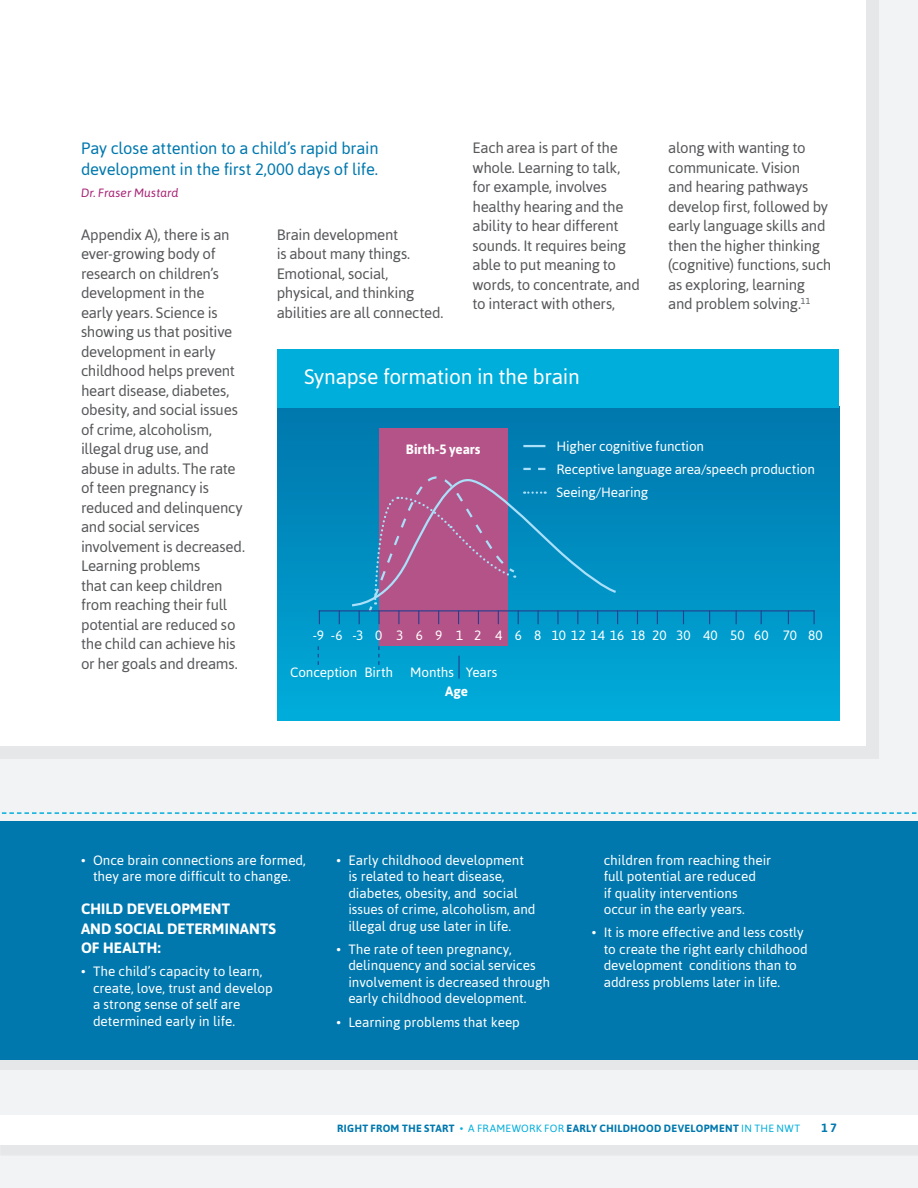
<style>
.page{position:relative;width:918px;height:1188px;background:#f2f3f4}
.page>*{position:absolute;margin:0;border:0;box-sizing:border-box;transform-origin:0 0}
.t1{font:21px "Asap";letter-spacing:-.015em;color:#fff}
.t2{font:16.5px/21px "Asap";letter-spacing:-.01em;color:#0078ae}
.t3{font:15px/19.5px "Asap";letter-spacing:-.02em;color:#57585a}
.t4{font:700 15px/19.5px "Asap";letter-spacing:.005em;color:#fff}
.t5{font:13.5px/16.5px "Asap";color:#fff}
.t6{font:700 13.5px "Asap";letter-spacing:-.005em;color:#fff}
.t7{font:italic 12px "Asap";letter-spacing:.005em;color:#a82375}
.t8{font:700 12px "Asap";color:#0078ae}
.t9{font:700 10.5px "Asap";letter-spacing:.03em;color:#0078ae}
.s1{font-weight:400;color:#00aedc}
</style>
<div class="page">
<div style="left:0;top:1125px;width:918px;height:30px;background:#e6e7e9"></div>
<div style="left:0;top:1115px;width:918px;height:30px;background:#fff"></div>
<div style="left:0;top:0;width:879px;height:759px;background:#e6e7e9"></div>
<div style="left:0;top:0;width:866px;height:745px;background:#fff"></div>
<div style="left:277px;top:406px;width:562px;height:314px;background:linear-gradient(to bottom,#0075ac,#00abd9)"></div>
<div style="left:0;top:832px;width:918px;height:238px;background:#e6e7e9"></div>
<div style="left:0;top:821px;width:918px;height:239px;background:#0078ae"></div>
<svg style="left:1px;top:812px;width:916px;height:2px"></svg>
<div style="left:379px;top:428px;width:129px;height:218px;background:#b45388"></div>
<svg style="left:319px;top:611px;width:1px;height:13px"></svg>
<svg style="left:339px;top:611px;width:1px;height:13px"></svg>
<svg style="left:657px;top:611px;width:1px;height:13px"></svg>
<svg style="left:637px;top:611px;width:1px;height:13px"></svg>
<svg style="left:683px;top:611px;width:1px;height:13px"></svg>
<svg style="left:709px;top:611px;width:1px;height:13px"></svg>
<svg style="left:736px;top:611px;width:1px;height:13px"></svg>
<svg style="left:761px;top:611px;width:1px;height:13px"></svg>
<svg style="left:788px;top:611px;width:1px;height:13px"></svg>
<svg style="left:814px;top:611px;width:1px;height:13px"></svg>
<hr style="left:319px;top:610px;width:496px;height:1px;background:#253f8e">
<svg style="left:318px;top:646px;width:1px;height:19px"></svg>
<svg style="left:378px;top:646px;width:1px;height:19px"></svg>
<hr style="left:458px;top:656px;width:2px;height:23px;background:#253f8e">
<div style="left:277px;top:350px;width:562px;height:58px;background:#00aedc"></div>
<hr style="left:523px;top:445px;width:22px;height:2px;background:#aae0f9">
<svg style="left:350px;top:464px;width:268px;height:160px"></svg>
<p class="t3" style="left:472px;top:138px;width:169px">Each area is part of the whole. Learning to talk, for example, involves healthy hearing and the ability to hear different sounds. It requires being able to put meaning to words, to concentrate, and to interact with others,</p>
<p class="t3" style="left:668px;top:138px;width:165px">along with wanting to communicate. Vision<br>and hearing pathways develop first, followed by early language skills and then the higher thinking (cognitive) functions, such as exploring, learning and problem solving.<sup>11</sup></p>
<p class="t2" style="left:81px;top:138px;width:299px">Pay close attention to a child’s rapid brain development in the first 2,000 days of life.</p>
<p class="t7" style="left:81px;top:186px;width:99px">Dr. Fraser Mustard</p>
<p class="t3" style="left:81px;top:225px;width:165px">Appendix A), there is an ever-growing body of research on children’s development in the<br>early years. Science is showing us that positive development in early childhood helps prevent heart disease, diabetes, obesity, and social issues of crime, alcoholism, illegal drug use, and abuse in adults. The rate of teen pregnancy is reduced and delinquency and social services involvement is decreased.<br>Learning problems<br>that can keep children from reaching their full potential are reduced so the child can achieve his or her goals and dreams.</p>
<p class="t3" style="left:277px;top:225px;width:168px">Brain development<br>is about many things.<br>Emotional, social, physical, and thinking abilities are all connected.</p>
<h1 class="t1" style="left:304px;top:365px;width:277px">Synapse formation in the brain</h1>
<p class="t5" style="left:556px;top:434px;width:260px;line-height:23.2px">Higher cognitive function<br>Receptive language area/speech production<br>Seeing/Hearing</p>
<p class="t6" style="left:406px;top:442px;width:76px">Birth-5 years</p>
<p class="t5" style="left:313px;top:627px;width:511px">-9-6 -3 0 3 6 9 1 2 4 6 8 101214161820 30 40 50 60 70 80</p>
<p class="t5" style="left:290px;top:664px;width:104px">Conception Birth</p>
<p class="t5" style="left:410px;top:664px;width:88px">Months Years</p>
<p class="t6" style="left:445px;top:684px;width:25px">Age</p>
<p class="t5" style="left:81px;top:852px;width:226px;text-align:center">• Once brain connections are formed, they are more difficult to change.</p>
<p class="t4" style="left:81px;top:899px;width:197px">CHILD DEVELOPMENT<br>AND SOCIAL DETERMINANTS<br>OF HEALTH:</p>
<p class="t5" style="left:93px;top:963px;width:181px;text-indent:-12px">• The child’s capacity to learn, create, love, trust and develop a strong sense of self are determined early in life.</p>
<p class="t5" style="left:348px;top:852px;width:189px;text-indent:-12px">• Early childhood development is related to heart disease, diabetes, obesity, and social issues of crime, alcoholism, and illegal drug use later in life.</p>
<p class="t5" style="left:348px;top:941px;width:203px;text-indent:-12px">• The rate of teen pregnancy, delinquency and social services involvement is decreased through early childhood development.</p>
<p class="t5" style="left:336px;top:1014px;width:185px">• Learning problems that keep</p>
<p class="t5" style="left:604px;top:852px;width:169px">children from reaching their full potential are reduced<br>if quality interventions occur in the early years.</p>
<p class="t5" style="left:604px;top:924px;width:206px;text-indent:-12px">• It is more effective and less costly to create the right early childhood development conditions than to address problems later in life.</p>
<p class="t9" style="left:337px;top:1122px;width:465px">RIGHT FROM THE START <span class="s1">• A FRAMEWORK FOR</span> EARLY CHILDHOOD DEVELOPMENT <span class="s1">IN THE NWT</span></p>
<p class="t8" style="left:821px;top:1121px;width:17px">17</p>
</div>
